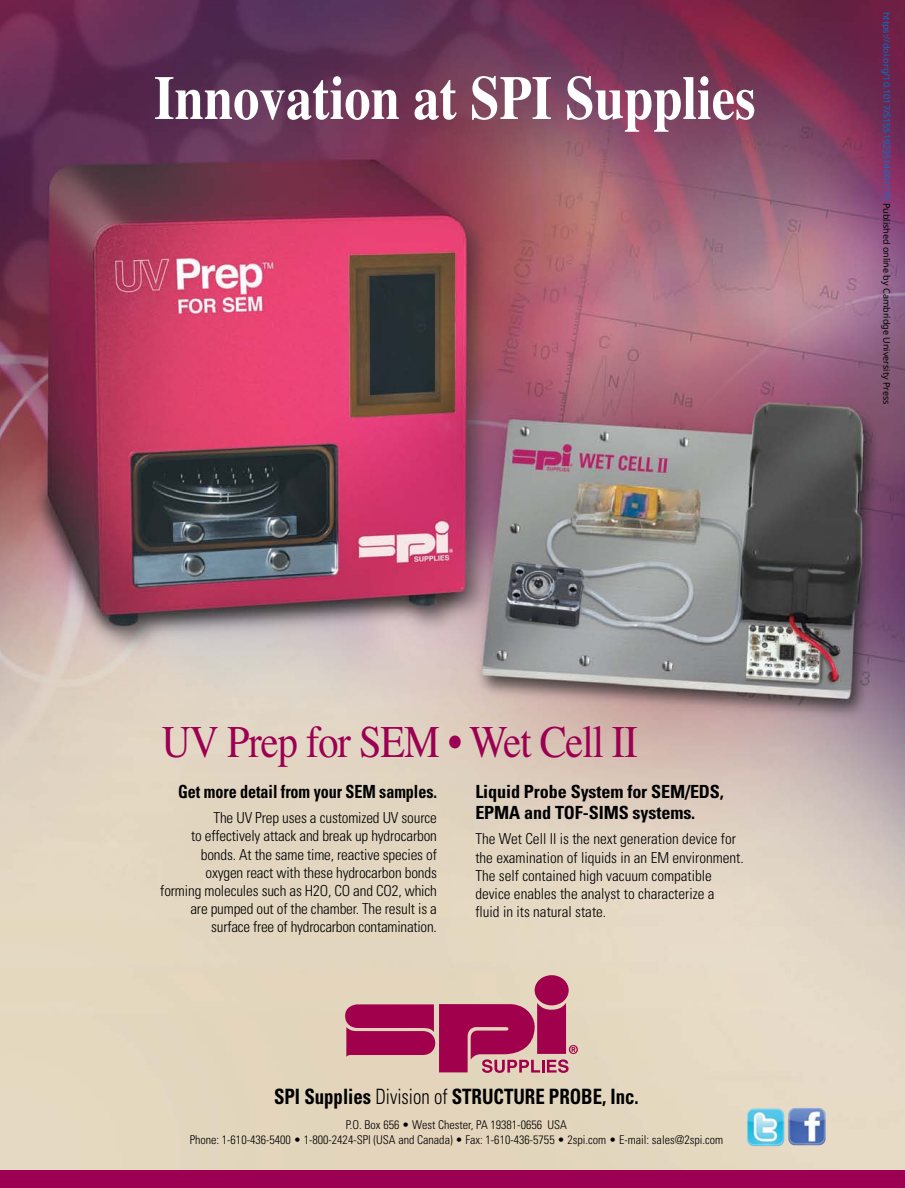
<style>
.page{position:relative;width:905px;height:1188px;background:#fff}
.page>*{position:absolute;margin:0;border:0;box-sizing:border-box;transform-origin:0 0}
.t1{font:700 61.95px "Times";color:#fff;scale:.85 1}
.t2{font:45.3px "Times";letter-spacing:-.025em;color:#9c0052;scale:.89 1}
.t3{font:700 condensed 21.15px "Univers";color:#000;scale:.89 1}
.t4{font:700 condensed 18.15px/21.1px "Univers";letter-spacing:-.005em;color:#000}
.t5{font:700 condensed 18.15px "Univers";letter-spacing:-.005em;color:#000;scale:.89 1}
.t6{font:300 condensed 15.15px/18.1px "Univers";letter-spacing:-.01em;color:#000}
.t7{font:300 condensed 12.15px/15.1px "Univers";color:#000;text-align:center}
.t8{font:9px "Noto Sans";color:#0172cf}
.s1{color:#000}
.s2{font-weight:300}
</style>
<div class="page">
<img style="left:0;top:0;width:904px;height:1170px">
<div style="left:534px;top:975px;width:34px;height:30px;background:#a0004c;border-radius:50%"></div>
<svg style="left:345px;top:1003px;width:233px;height:70px"></svg>
<div style="left:0;top:1170px;width:904px;height:18px;background:#9c0052"></div>
<img style="left:747px;top:1109px;width:37px;height:37px">
<img style="left:788px;top:1108px;width:37px;height:37px">
<h1 class="t1" style="left:154px;top:39px;width:709px">Innovation at SPI Supplies</h1>
<p class="t8" style="left:893px;top:12px;width:394px;rotate:90deg">https://doi.org/10.1017/S1551929514001175 <span class="s1">Published online by Cambridge University Press</span></p>
<h2 class="t2" style="left:162px;top:700px;width:536px">UV Prep for SEM • Wet Cell II</h2>
<p class="t5" style="left:178px;top:780px;width:292px">Get more detail from your SEM samples.</p>
<p class="t6" style="left:160px;top:809px;width:278px;text-align:right">The UV Prep uses a customized UV source<br>to effectively attack and break up hydrocarbon bonds. At the same time, reactive species of oxygen react with these hydrocarbon bonds<br>forming molecules such as H2O, CO and CO2, which are pumped out of the chamber. The result is a surface free of hydrocarbon contamination.</p>
<p class="t4" style="left:475px;top:781px;width:250px">Liquid Probe System for SEM/EDS,<br>EPMA and TOF-SIMS systems.</p>
<p class="t6" style="left:475px;top:830px;width:270px">The Wet Cell II is the next generation device for the examination of liquids in an EM environment.<br>The self contained high vacuum compatible device enables the analyst to characterize a<br>fluid in its natural state.</p>
<h3 class="t3" style="left:274px;top:1084px;width:411px">SPI Supplies <span class="s2">Division of</span> STRUCTURE PROBE, Inc.</h3>
<p class="t7" style="left:190px;top:1117px;width:535px">P.O. Box 656 • West Chester, PA 19381-0656 USA<br>Phone: 1-610-436-5400 • 1-800-2424-SPI (USA and Canada) • Fax: 1-610-436-5755 • 2spi.com • E-mail: sales@2spi.com</p>
</div>
